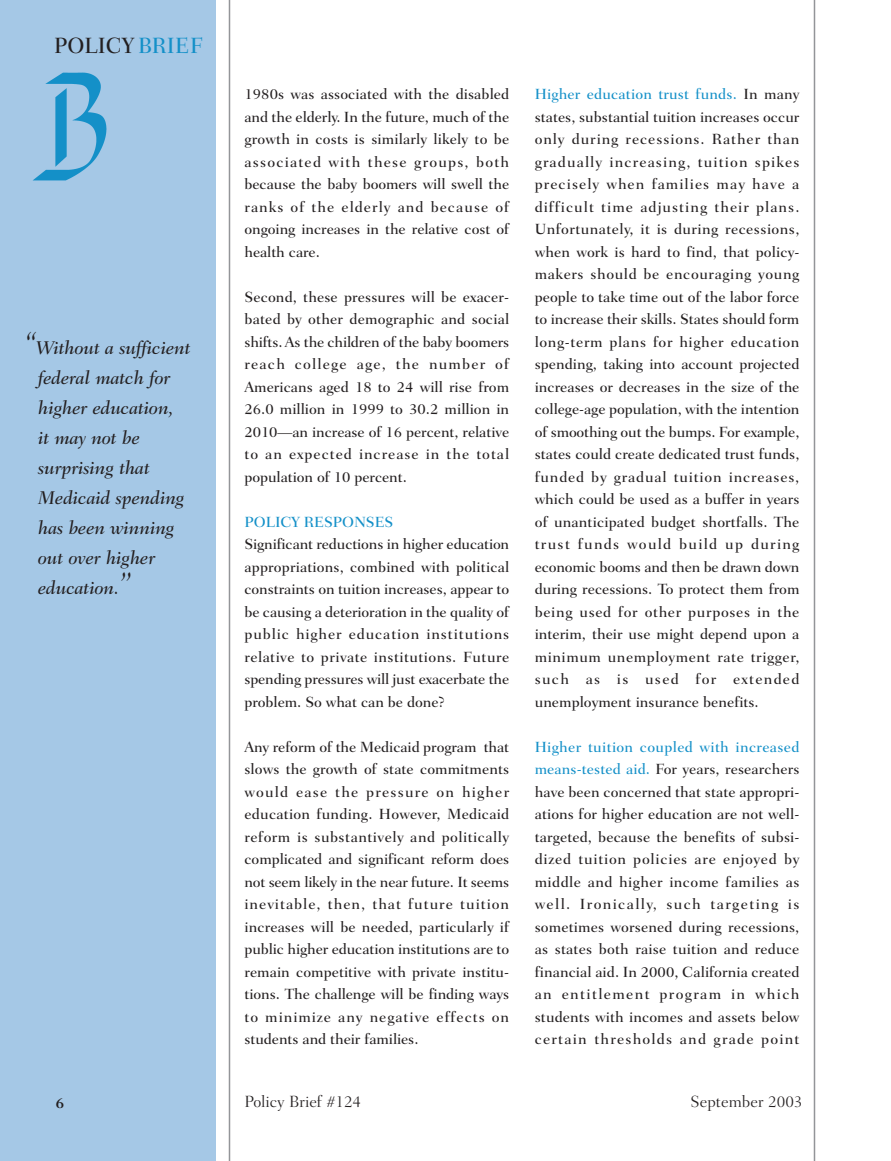
<style>
.page{position:relative;width:891px;height:1161px;background:#fff}
.page>*{position:absolute;margin:0;border:0;box-sizing:border-box;transform-origin:0 0}
.t1{font:500 22.5px "Fairfield LH";color:#231f20;scale:.95 1}
.t2{font:italic 500 18.75px/30px "Fairfield LH";letter-spacing:-.01em;color:#231f20}
.t3{font:300 16.5px "Fairfield LH";color:#231f20}
.t4{font:500 15px/22.5px "Fairfield LH";color:#231f20;text-align:justify}
.t5{font:500 15px "Fairfield LH";letter-spacing:-.005em;color:#1490c8}
.t6{font:700 15px "Fairfield LH";color:#231f20}
.s1{color:#1490c8}
.s2{font-size:30px}
</style>
<div class="page">
<div style="left:0;top:0;width:216px;height:1161px;background:#a5c8e6"></div>
<hr style="left:229px;top:0;width:1px;height:1161px;background:#939598">
<hr style="left:814px;top:0;width:1px;height:1161px;background:#939598">
<img style="left:33px;top:73px;width:74px;height:108px">
<h1 class="t1" style="left:54px;top:36px;width:158px">POLICY <span class="s1">BRIEF</span></h1>
<p class="t2" style="left:38px;top:334px;width:154px;text-indent:-13px"><span class="s2">“</span>Without a sufficient federal match for higher education,<br>it may not be surprising that<br>Medicaid spending has been winning out over higher education.<span class="s2">’’</span></p>
<p class="t4" style="left:244px;top:84px;width:266px">1980s was associated with the disabled and the elderly. In the future, much of the growth in costs is similarly likely to be associated with these groups, both because the baby boomers will swell the ranks of the elderly and because of ongoing increases in the relative cost of health care.</p>
<p class="t4" style="left:244px;top:287px;width:266px">Second, these pressures will be exacer&shy;bated by other demographic and social shifts. As the children of the baby boomers reach college age, the number of Americans aged 18 to 24 will rise from 26.0 million in 1999 to 30.2 million in 2010—an increase of 16 percent, relative to an expected increase in the total population of 10 percent.</p>
<p class="t5" style="left:244px;top:515px;width:151px">POLICY RESPONSES</p>
<p class="t4" style="left:244px;top:534px;width:266px">Significant reductions in higher education appropriations, combined with political constraints on tuition increases, appear to be causing a deterioration in the quality of public higher education institutions relative to private institutions. Future spending pressures will just exacerbate the problem. So what can be done?</p>
<p class="t4" style="left:244px;top:737px;width:266px">Any reform of the Medicaid program that slows the growth of state commitments would ease the pressure on higher education funding. However, Medicaid reform is substantively and politically complicated and significant reform does not seem likely in the near future. It seems inevitable, then, that future tuition increases will be needed, particularly if public higher education institutions are to remain competitive with private institu&shy;tions. The challenge will be finding ways to minimize any negative effects on students and their families.</p>
<p class="t4" style="left:535px;top:84px;width:266px"><span class="s1">Higher education trust funds.</span> In many states, substantial tuition increases occur only during recessions. Rather than gradually increasing, tuition spikes precisely when families may have a difficult time adjusting their plans.<br>Unfortunately, it is during recessions, when work is hard to find, that policy&shy;makers should be encouraging young people to take time out of the labor force to increase their skills. States should form long-term plans for higher education spending, taking into account projected increases or decreases in the size of the college-age population, with the intention of smoothing out the bumps. For example, states could create dedicated trust funds, funded by gradual tuition increases, which could be used as a buffer in years of unanticipated budget shortfalls. The trust funds would build up during economic booms and then be drawn down during recessions. To protect them from being used for other purposes in the interim, their use might depend upon a minimum unemployment rate trigger, such as is used for extended unemployment insurance benefits.</p>
<p class="t4" style="left:535px;top:737px;width:266px"><span class="s1">Higher tuition coupled with increased means-tested aid.</span> For years, researchers have been concerned that state appropri&shy;ations for higher education are not well&shy;targeted, because the benefits of subsi&shy;dized tuition policies are enjoyed by middle and higher income families as well. Ironically, such targeting is sometimes worsened during recessions, as states both raise tuition and reduce financial aid. In 2000, California created an entitlement program in which students with incomes and assets below certain thresholds and grade point</p>
<p class="t6" style="left:56px;top:1096px;width:10px">6</p>
<p class="t3" style="left:244px;top:1095px;width:118px">Policy Brief #124</p>
<p class="t3" style="left:691px;top:1095px;width:113px">September 2003</p>
</div>
